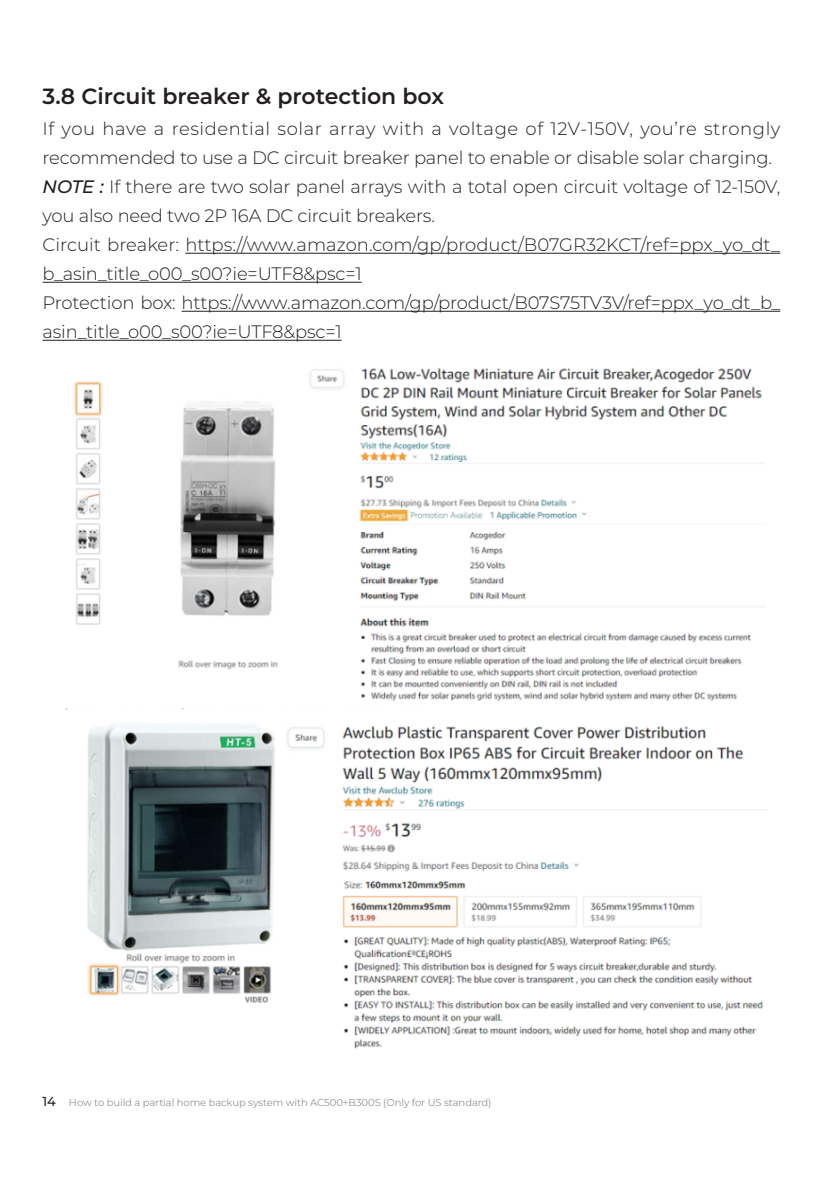
<style>
.page{position:relative;width:823px;height:1191px;background:#fff}
.page>*{position:absolute;margin:0;border:0;box-sizing:border-box;transform-origin:0 0}
.t1{font:600 22px "Montserrat";color:#231f20}
.t2{font:300 18px/29px "Montserrat";letter-spacing:-.01em;color:#231f20}
.t3{font:10px "Montserrat";letter-spacing:-.01em;color:#939598}
.s1{font-weight:500;font-style:italic}
.s2{font-weight:500;font-size:13px;color:#231f20}
</style>
<div class="page">
<img style="left:65px;top:367px;width:701px;height:682px">
<hr style="left:185px;top:253px;width:594px;height:1px;background:#231f20">
<hr style="left:43px;top:282px;width:318px;height:1px;background:#231f20">
<hr style="left:181px;top:311px;width:598px;height:1px;background:#231f20">
<hr style="left:43px;top:340px;width:298px;height:1px;background:#231f20">
<p class="t1" style="left:43px;top:80px;width:402px">3.8 Circuit breaker &amp; protection box</p>
<p class="t2" style="left:43px;top:114px;width:739px">If you have a residential solar array with a voltage of 12V-150V, you’re strongly recommended to use a DC circuit breaker panel to enable or disable solar charging.</p>
<p class="t2" style="left:43px;top:172px;width:739px"><span class="s1">NOTE :</span> If there are two solar panel arrays with a total open circuit voltage of 12-150V, you also need two 2P 16A DC circuit breakers.</p>
<p class="t2" style="left:43px;top:230px;width:738px">Circuit breaker: https://www.amazon.com/gp/product/B07GR32KCT/ref=ppx_yo_dt_ b_asin_title_o00_s00?ie=UTF8&amp;psc=1</p>
<p class="t2" style="left:43px;top:288px;width:739px">Protection box: https://www.amazon.com/gp/product/B07S75TV3V/ref=ppx_yo_dt_b_ asin_title_o00_s00?ie=UTF8&amp;psc=1</p>
<p class="t3" style="left:43px;top:1095px;width:450px"><span class="s2">14</span> How to build a partial home backup system with AC500+B300S (Only for US standard)</p>
</div>
